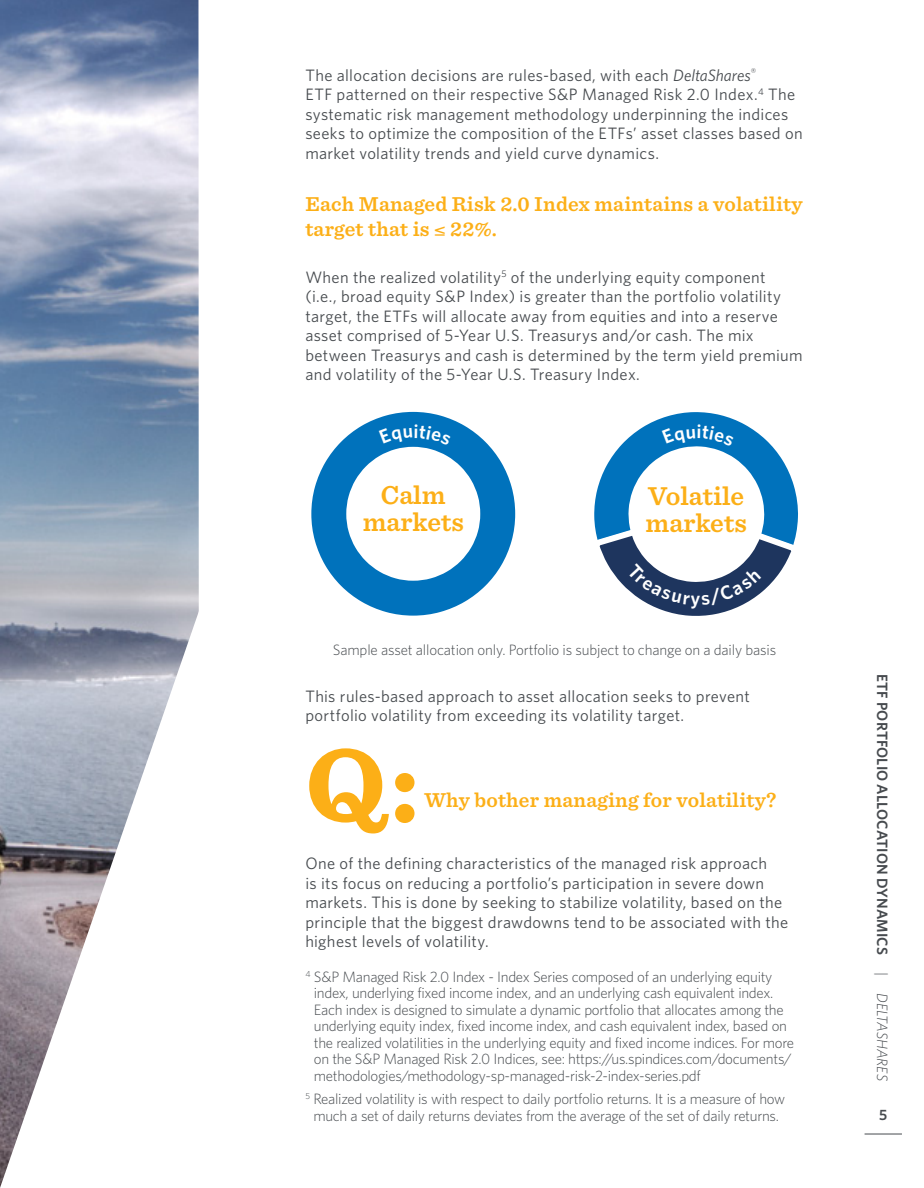
<style>
.page{position:relative;width:924px;height:1188px;background:#fff}
.page>*{position:absolute;margin:0;border:0;box-sizing:border-box;transform-origin:0 0}
.t1{font:700 108px "Sentinel";color:#fcaf17}
.t2{font:600 27px/27px "Sentinel";color:#fcaf17}
.t3{font:600 21px/25.2px "Sentinel";letter-spacing:.01em;color:#fcaf17}
.t4{font:16.5px/19.5px "Whitney";letter-spacing:.02em;color:#474b4f}
.t5{font:300 15px/16.5px "Whitney";letter-spacing:-.02em;color:#474b4f}
.t6{font:600 15px "Whitney";letter-spacing:.01em;color:#474b4f}
.s1{font-style:italic}
.s2{font-weight:300}
.s3{font-weight:300;font-style:italic}
</style>
<div class="page">
<img style="left:0;top:0;width:199px;height:554px">
<svg style="left:311px;top:411px;width:205px;height:205px"></svg>
<svg style="left:0;top:554px;width:199px;height:634px"></svg>
<hr style="left:864px;top:1134px;width:37px;height:1px;background:#474b4f">
<svg style="left:594px;top:412px;width:204px;height:204px"></svg>
<svg style="left:346px;top:424px;width:134px;height:157px"></svg>
<p class="t4" style="left:305px;top:65px;width:499px">The allocation decisions are rules-based, with each <span class="s1">DeltaShares</span><sup>®<br></sup>ETF patterned on their respective S&amp;P Managed Risk 2.0 Index.<sup>4</sup> The systematic risk management methodology underpinning the indices seeks to optimize the composition of the ETFs’ asset classes based on market volatility trends and yield curve dynamics.</p>
<p class="t3" style="left:305px;top:190px;width:498px">Each Managed Risk 2.0 Index maintains a volatility target that is ≤ 22%.</p>
<p class="t4" style="left:305px;top:267px;width:499px">When the realized volatility<sup>5</sup> of the underlying equity component<br>(i.e., broad equity S&amp;P Index) is greater than the portfolio volatility target, the ETFs will allocate away from equities and into a reserve asset comprised of 5-Year U.S. Treasurys and/or cash. The mix between Treasurys and cash is determined by the term yield premium and volatility of the 5-Year U.S. Treasury Index.</p>
<h2 class="t2" style="left:362px;top:480px;width:103px;text-align:center">Calm markets</h2>
<h2 class="t2" style="left:645px;top:481px;width:103px">Volatile markets</h2>
<p class="t5" style="left:333px;top:641px;width:445px">Sample asset allocation only. Portfolio is subject to change on a daily basis</p>
<p class="t4" style="left:305px;top:686px;width:446px">This rules-based approach to asset allocation seeks to prevent portfolio volatility from exceeding its volatility target.</p>
<h1 class="t1" style="left:305px;top:700px;width:115px">Q:</h1>
<p class="t3" style="left:424px;top:786px;width:353px">Why bother managing for volatility?</p>
<p class="t4" style="left:305px;top:853px;width:484px">One of the defining characteristics of the managed risk approach<br>is its focus on reducing a portfolio’s participation in severe down markets. This is done by seeking to stabilize volatility, based on the principle that the biggest drawdowns tend to be associated with the highest levels of volatility.</p>
<p class="t5" style="left:314px;top:968px;width:481px;text-indent:-9px"><sup>4</sup> S&amp;P Managed Risk 2.0 Index - Index Series composed of an underlying equity index, underlying fixed income index, and an underlying cash equivalent index.<br>Each index is designed to simulate a dynamic portfolio that allocates among the underlying equity index, fixed income index, and cash equivalent index, based on the realized volatilities in the underlying equity and fixed income indices. For more on the S&amp;P Managed Risk 2.0 Indices, see: https://us.spindices.com/documents/ methodologies/methodology-sp-managed-risk-2-index-series.pdf</p>
<p class="t5" style="left:305px;top:1090px;width:481px;text-align:center"><sup>5</sup> Realized volatility is with respect to daily portfolio returns. It is a measure of how much a set of daily returns deviates from the average of the set of daily returns.</p>
<p class="t6" style="left:892px;top:674px;width:408px;rotate:90deg">ETF PORTFOLIO ALLOCATION DYNAMICS <span class="s2">|</span> <span class="s3">DELTASHARES</span></p>
<p class="t6" style="left:879px;top:1105px;width:10px">5</p>
</div>
